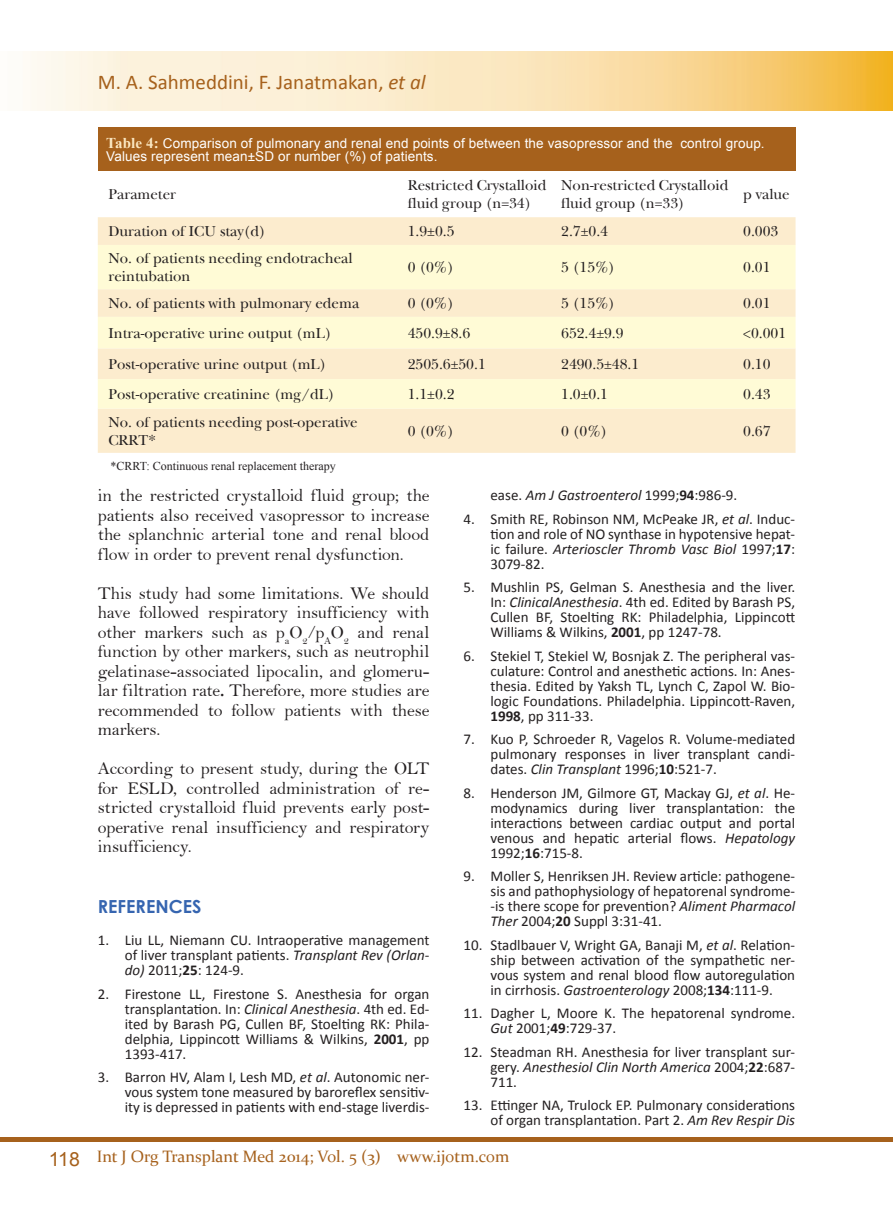
<style>
.page{position:relative;width:893px;height:1212px;background:#fff}
.page>*{position:absolute;margin:0;border:0;box-sizing:border-box;transform-origin:0 0}
.t1{font:21px "Calibri";color:#a6611c}
.Body{font:18px/19.5px "Bell";letter-spacing:-.015em;color:#231f20;text-align:justify}
.Heading{font:700 18px "Century Gothic";color:#3665b0}
.t2{font:16.5px "Constantia";color:#a6611c}
.t3{font:15px/15px "Calibri";color:#231f20;text-align:justify}
.Table_Text{font:15px/18px "Baskerville S Si";color:#231f20}
.Table{font:13.5px/13.5px "Arial";letter-spacing:.01em;color:#fff}
.t4{font:12px "Times New Roman";color:#231f20}
.s1{font-style:italic}
.s2{font-family:"Times New Roman";font-weight:700;font-size:15px;color:#fbe8c2}
.s3{font-family:"Bell MT Bold"}
.s4{font-weight:700}
.s5{font-family:"Arial";font-size:19.5px}
</style>
<div class="page">
<div style="left:0;top:1137px;width:893px;height:5px;background:#a6611c"></div>
<img style="left:30px;top:52px;width:863px;height:59px">
<div style="left:98px;top:128px;width:697px;height:43px;background:#a6611c"></div>
<div style="left:98px;top:217px;width:697px;height:236px;background:#fcecce"></div>
<svg style="left:98px;top:245px;width:697px;height:164px;background:#fdf5d3"></svg>
<p class="t1" style="left:98px;top:69px;width:329px">M. A. Sahmeddini, F. Janatmakan, <span class="s1">et al</span></p>
<p class="Table" style="left:106px;top:136px;width:660px"><span class="s2">Table 4:</span> Comparison of pulmonary and renal end points of between the vasopressor and the control group.<br>Values represent mean±SD or number (%) of patients.</p>
<p class="Table_Text" style="left:108px;top:185px;width:69px">Parameter</p>
<p class="Table_Text" style="left:408px;top:176px;width:140px">Restricted Crystalloid fluid group (n=34)</p>
<p class="Table_Text" style="left:561px;top:176px;width:169px">Non-restricted Crystalloid fluid group (n=33)</p>
<p class="Table_Text" style="left:743px;top:185px;width:48px">p value</p>
<p class="Table_Text" style="left:108px;top:222px;width:159px">Duration of ICU stay(d)</p>
<p class="Table_Text" style="left:408px;top:222px;width:48px">1.9±0.5</p>
<p class="Table_Text" style="left:561px;top:222px;width:48px">2.7±0.4</p>
<p class="Table_Text" style="left:743px;top:222px;width:37px">0.003</p>
<p class="Table_Text" style="left:108px;top:249px;width:246px">No. of patients needing endotracheal reintubation</p>
<p class="Table_Text" style="left:408px;top:258px;width:48px">0 (0%)</p>
<p class="Table_Text" style="left:561px;top:258px;width:55px">5 (15%)</p>
<p class="Table_Text" style="left:743px;top:258px;width:29px">0.01</p>
<p class="Table_Text" style="left:108px;top:294px;width:252px">No. of patients with pulmonary edema</p>
<p class="Table_Text" style="left:408px;top:294px;width:48px">0 (0%)</p>
<p class="Table_Text" style="left:561px;top:294px;width:55px">5 (15%)</p>
<p class="Table_Text" style="left:743px;top:294px;width:29px">0.01</p>
<p class="Table_Text" style="left:108px;top:324px;width:225px">Intra-operative urine output (mL)</p>
<p class="Table_Text" style="left:408px;top:324px;width:64px">450.9±8.6</p>
<p class="Table_Text" style="left:561px;top:324px;width:64px">652.4±9.9</p>
<p class="Table_Text" style="left:743px;top:324px;width:44px">&lt;0.001</p>
<p class="Table_Text" style="left:108px;top:355px;width:220px">Post-operative urine output (mL)</p>
<p class="Table_Text" style="left:408px;top:355px;width:80px">2505.6±50.1</p>
<p class="Table_Text" style="left:561px;top:355px;width:79px">2490.5±48.1</p>
<p class="Table_Text" style="left:743px;top:355px;width:29px">0.10</p>
<p class="Table_Text" style="left:108px;top:385px;width:228px">Post-operative creatinine (mg/dL)</p>
<p class="Table_Text" style="left:408px;top:385px;width:48px">1.1±0.2</p>
<p class="Table_Text" style="left:561px;top:385px;width:48px">1.0±0.1</p>
<p class="Table_Text" style="left:743px;top:385px;width:29px">0.43</p>
<p class="Table_Text" style="left:108px;top:413px;width:251px">No. of patients needing post-operative<br>CRRT*</p>
<p class="Table_Text" style="left:408px;top:422px;width:48px">0 (0%)</p>
<p class="Table_Text" style="left:561px;top:422px;width:48px">0 (0%)</p>
<p class="Table_Text" style="left:743px;top:422px;width:29px">0.67</p>
<p class="t4" style="left:111px;top:458px;width:227px">*CRRT: Continuous renal replacement therapy</p>
<p class="Body" style="left:98px;top:485px;width:333px">in the restricted crystalloid fluid group; the patients also received vasopressor to increase the splanchnic arterial tone and renal blood flow in order to prevent renal dysfunction.</p>
<p class="Body" style="left:98px;top:583px;width:333px">This study had some limitations. We should have followed respiratory insufficiency with other markers such as p<sub>a</sub>O<sub>2</sub>/p<sub>A</sub>O<sub>2</sub> and renal function by other markers, such as neutrophil gelatinase-associated lipocalin, and glomeru&shy;lar filtration rate<span class="s3">.</span> Therefore, more studies are recommended to follow patients with these markers.</p>
<p class="Body" style="left:98px;top:759px;width:333px">According to present study, during the OLT for ESLD, controlled administration of re&shy;stricted crystalloid fluid prevents early post&shy;operative renal insufficiency and respiratory insufficiency.</p>
<p class="Heading" style="left:98px;top:893px;width:105px">REFERENCES</p>
<p class="t3" style="left:125px;top:933px;width:306px;text-indent:-27px">1. Liu LL, Niemann CU. Intraoperative management of liver transplant patients. <span class="s1">Transplant Rev (Orlan&shy;do)</span> 2011;<span class="s4">25</span>: 124-9.</p>
<p class="t3" style="left:125px;top:986px;width:306px;text-indent:-27px">2. Firestone LL, Firestone S. Anesthesia for organ transplantation. In: <span class="s1">Clinical Anesthesia</span>. 4th ed. Ed&shy;ited by Barash PG, Cullen BF, Stoelting RK: Phila&shy;delphia, Lippincott Williams &amp; Wilkins, <span class="s4">2001</span>, pp 1393-417.</p>
<p class="t3" style="left:125px;top:1070px;width:306px;text-indent:-27px">3. Barron HV, Alam I, Lesh MD, <span class="s1">et al</span>. Autonomic ner&shy;vous system tone measured by baroreflex sensitiv&shy;ity is depressed in patients with end-stage liverdis-</p>
<p class="t3" style="left:490px;top:488px;width:248px">ease. <span class="s1">Am J Gastroenterol</span> 1999;<span class="s4">94</span>:986-9.</p>
<p class="t3" style="left:490px;top:511px;width:306px;text-indent:-27px">4. Smith RE, Robinson NM, McPeake JR, <span class="s1">et al</span>. Induc&shy;tion and role of NO synthase in hypotensive hepat&shy;ic failure. <span class="s1">Arterioscler Thromb Vasc Biol</span> 1997;<span class="s4">17</span>:<br>3079-82.</p>
<p class="t3" style="left:490px;top:580px;width:306px;text-indent:-27px">5. Mushlin PS, Gelman S. Anesthesia and the liver.<br>In: <span class="s1">ClinicalAnesthesia</span>. 4th ed. Edited by Barash PS, Cullen BF, Stoelting RK: Philadelphia, Lippincott Williams &amp; Wilkins, <span class="s4">2001</span>, pp 1247-78.</p>
<p class="t3" style="left:490px;top:648px;width:306px;text-indent:-27px">6. Stekiel T, Stekiel W, Bosnjak Z. The peripheral vas&shy;culature: Control and anesthetic actions. In: Anes&shy;thesia. Edited by Yaksh TL, Lynch C, Zapol W. Bio&shy;logic Foundations. Philadelphia. Lippincott-Raven, <span class="s4">1998</span>, pp 311-33.</p>
<p class="t3" style="left:490px;top:732px;width:306px;text-indent:-27px">7. Kuo P, Schroeder R, Vagelos R. Volume-mediated pulmonary responses in liver transplant candi&shy;dates. <span class="s1">Clin Transplant</span> 1996;<span class="s4">10</span>:521-7.</p>
<p class="t3" style="left:490px;top:785px;width:306px;text-indent:-27px">8. Henderson JM, Gilmore GT, Mackay GJ, <span class="s1">et al</span>. He&shy;modynamics during liver transplantation: the interactions between cardiac output and portal venous and hepatic arterial flows. <span class="s1">Hepatology </span>1992;<span class="s4">16</span>:715-8.</p>
<p class="t3" style="left:490px;top:869px;width:306px;text-indent:-27px">9. Moller S, Henriksen JH. Review article: pathogene&shy;sis and pathophysiology of hepatorenal syndrome--is there scope for prevention? <span class="s1">Aliment Pharmacol Ther</span> 2004;<span class="s4">20</span> Suppl 3:31-41.</p>
<p class="t3" style="left:490px;top:937px;width:306px;text-indent:-27px">10. Stadlbauer V, Wright GA, Banaji M, <span class="s1">et al</span>. Relation&shy;ship between activation of the sympathetic ner&shy;vous system and renal blood flow autoregulation in cirrhosis. <span class="s1">Gastroenterology</span> 2008;<span class="s4">134</span>:111-9.</p>
<p class="t3" style="left:490px;top:1006px;width:306px;text-indent:-27px">11. Dagher L, Moore K. The hepatorenal syndrome.<br><span class="s1">Gut</span> 2001;<span class="s4">49</span>:729-37.</p>
<p class="t3" style="left:490px;top:1044px;width:306px;text-indent:-27px">12. Steadman RH. Anesthesia for liver transplant sur&shy;gery. <span class="s1">Anesthesiol Clin North America</span> 2004;<span class="s4">22</span>:687- 711.</p>
<p class="t3" style="left:463px;top:1098px;width:333px;text-align:right">13. Ettinger NA, Trulock EP. Pulmonary considerations of organ transplantation. Part 2. <span class="s1">Am Rev Respir Dis</span></p>
<p class="t2" style="left:49px;top:1145px;width:462px"><span class="s5">118</span> Int J Org Transplant Med 2014; Vol. 5 (3) www.ijotm.com</p>
</div>
